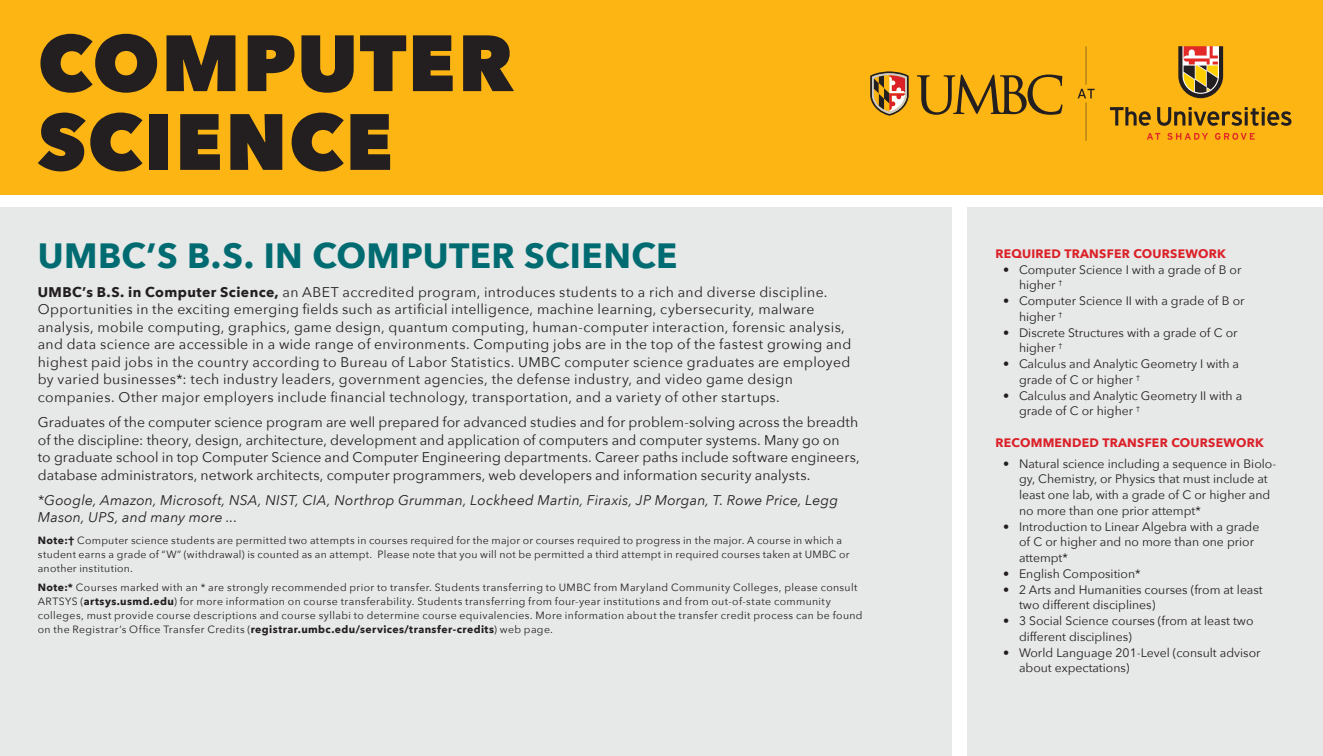
<style>
.page{position:relative;width:1323px;height:756px;background:#fff}
.page>*{position:absolute;margin:0;border:0;box-sizing:border-box;transform-origin:0 0}
.black_large_headers{font:800 78.75px/78.8px "Avenir Next";letter-spacing:.02em;color:#231f20}
.new_header{font:700 35px "Avenir Next";letter-spacing:.01em;color:#006c71}
.small_intros{font:14px/17.5px "Avenir Next";letter-spacing:.02em;color:#231f20}
.small_intros-2{font:italic 14px/17.5px "Avenir Next";letter-spacing:.015em;color:#231f20}
.t1{font:12.25px/15.8px "Avenir Next";color:#231f20}
.t2{font:700 12.25px "Avenir Next";letter-spacing:.02em;color:#db2028}
.small_intros-3{font:10.5px/14px "Avenir Next";letter-spacing:.035em;color:#231f20}
.s1{font-weight:700}
.s2{font-style:normal}
</style>
<div class="page">
<div style="left:0;top:208px;width:952px;height:548px;background:#e7e8e8"></div>
<div style="left:0;top:0;width:1323px;height:194px;background:#fdb514"></div>
<div style="left:968px;top:208px;width:355px;height:548px;background:#e7e8e8"></div>
<svg style="left:1078px;top:89px;width:17px;height:9px"></svg>
<hr style="left:1086px;top:46px;width:1px;height:39px;background:#231f20">
<hr style="left:1086px;top:102px;width:1px;height:39px;background:#231f20">
<svg style="left:1178px;top:46px;width:45px;height:52px;background:#a77b4c"></svg>
<svg style="left:1147px;top:133px;width:108px;height:7px"></svg>
<svg style="left:1110px;top:107px;width:182px;height:19px"></svg>
<svg style="left:870px;top:71px;width:39px;height:45px"></svg>
<svg style="left:917px;top:75px;width:145px;height:40px"></svg>
<p class="black_large_headers" style="left:38px;top:23px;width:478px">COMPUTER<br>SCIENCE</p>
<p class="new_header" style="left:38px;top:225px;width:641px">UMBC’S B.S. IN COMPUTER SCIENCE</p>
<p class="small_intros" style="left:38px;top:283px;width:815px"><span class="s1">UMBC’s B.S. in Computer Science,</span> an ABET accredited program, introduces students to a rich and diverse discipline.<br>Opportunities in the exciting emerging fields such as artificial intelligence, machine learning, cybersecurity, malware analysis, mobile computing, graphics, game design, quantum computing, human-computer interaction, forensic analysis, and data science are accessible in a wide range of environments. Computing jobs are in the top of the fastest growing and highest paid jobs in the country according to Bureau of Labor Statistics. UMBC computer science graduates are employed by varied businesses*: tech industry leaders, government agencies, the defense industry, and video game design companies. Other major employers include financial technology, transportation, and a variety of other startups.</p>
<p class="small_intros" style="left:38px;top:413px;width:823px">Graduates of the computer science program are well prepared for advanced studies and for problem-solving across the breadth of the discipline: theory, design, architecture, development and application of computers and computer systems. Many go on<br>to graduate school in top Computer Science and Computer Engineering departments. Career paths include software engineers, database administrators, network architects, computer programmers, web developers and information security analysts.</p>
<p class="small_intros-2" style="left:38px;top:491px;width:802px">*Google, Amazon, Microsoft, NSA, NIST, CIA, Northrop Grumman, Lockheed Martin, Firaxis, JP Morgan, T. Rowe Price, Legg<br>Mason, UPS, and many more ..<span class="s2">.</span></p>
<p class="small_intros-3" style="left:38px;top:534px;width:813px"><span class="s1">Note:†</span> Computer science students are permitted two attempts in courses required for the major or courses required to progress in the major. A course in which a student earns a grade of “W” (withdrawal) is counted as an attempt. Please note that you will not be permitted a third attempt in required courses taken at UMBC or another institution.</p>
<p class="small_intros-3" style="left:38px;top:581px;width:826px"><span class="s1">Note:*</span> Courses marked with an * are strongly recommended prior to transfer. Students transferring to UMBC from Maryland Community Colleges, please consult ARTSYS (<span class="s1">artsys.usmd.edu</span>) for more information on course transferability. Students transferring from four-year institutions and from out-of-state community colleges, must provide course descriptions and course syllabi to determine course equivalencies. More information about the transfer credit process can be found on the Registrar’s Office Transfer Credits (<span class="s1">registrar.umbc.edu/services/transfer-credits</span>) web page.</p>
<p class="t2" style="left:995px;top:243px;width:232px">REQUIRED TRANSFER COURSEWORK</p>
<p class="t1" style="left:1019px;top:262px;width:224px;text-indent:-16px">• Computer Science I with a grade of B or higher <sup>†</sup></p>
<p class="t1" style="left:1019px;top:293px;width:227px;text-indent:-16px">• Computer Science II with a grade of B or higher <sup>†</sup></p>
<p class="t1" style="left:1019px;top:325px;width:220px;text-indent:-16px">• Discrete Structures with a grade of C or higher <sup>†</sup></p>
<p class="t1" style="left:1019px;top:356px;width:222px;text-indent:-16px">• Calculus and Analytic Geometry I with a grade of C or higher <sup>†</sup></p>
<p class="t1" style="left:1019px;top:388px;width:225px;text-indent:-16px">• Calculus and Analytic Geometry II with a grade of C or higher <sup>†</sup></p>
<p class="t2" style="left:995px;top:432px;width:270px">RECOMMENDED TRANSFER COURSEWORK</p>
<p class="t1" style="left:1019px;top:456px;width:259px;text-indent:-16px">• Natural science including a sequence in Biolo&shy;gy, Chemistry, or Physics that must include at least one lab, with a grade of C or higher and no more than one prior attempt*</p>
<p class="t1" style="left:1019px;top:519px;width:242px;text-indent:-16px">• Introduction to Linear Algebra with a grade of C or higher and no more than one prior attempt*</p>
<p class="t1" style="left:1003px;top:566px;width:139px">• English Composition*</p>
<p class="t1" style="left:1019px;top:582px;width:245px;text-indent:-16px">• 2 Arts and Humanities courses (from at least two different disciplines)</p>
<p class="t1" style="left:1019px;top:613px;width:236px;text-indent:-16px">• 3 Social Science courses (from at least two different disciplines)</p>
<p class="t1" style="left:1019px;top:645px;width:243px;text-indent:-16px">• World Language 201-Level (consult advisor about expectations)</p>
</div>
